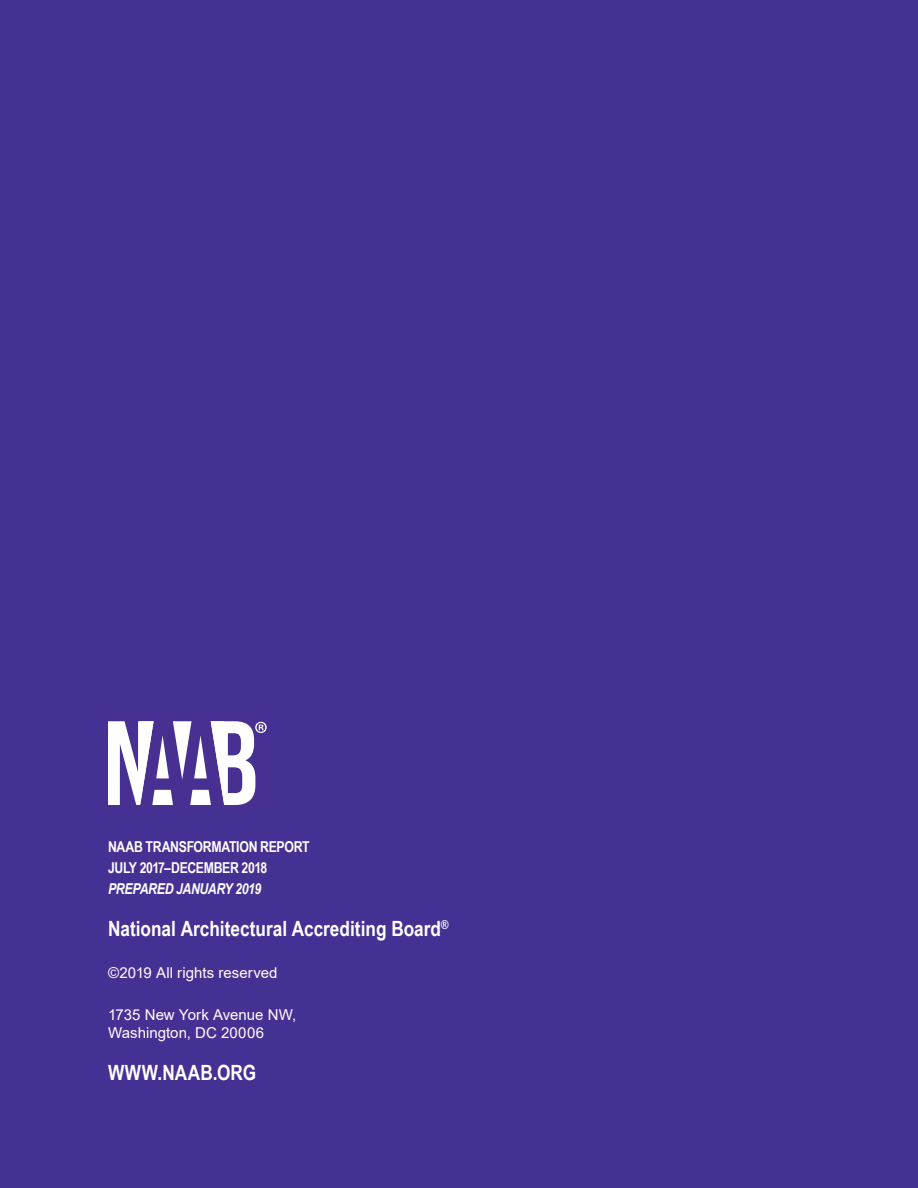
<style>
.page{position:relative;width:918px;height:1188px;background:#443193}
.page>*{position:absolute;margin:0;border:0;box-sizing:border-box;transform-origin:0 0}
.t1{font:700 21px "Arial Narrow";color:#fff}
.t2{font:15px "Arial";letter-spacing:.005em;color:#fff}
.t3{font:700 15px "Arial Narrow";letter-spacing:-.02em;color:#fff}
.t4{font:italic 700 15px "Arial Narrow";letter-spacing:-.025em;color:#fff}
</style>
<div class="page">
<svg style="left:108px;top:721px;width:159px;height:84px"></svg>
<p class="t3" style="left:108px;top:835px;width:203px">NAAB TRANSFORMATION REPORT</p>
<p class="t3" style="left:108px;top:856px;width:161px">JULY 2017–DECEMBER 2018</p>
<p class="t4" style="left:108px;top:877px;width:155px">PREPARED JANUARY 2019</p>
<p class="t1" style="left:108px;top:913px;width:342px">National Architectural Accrediting Board<sup>®</sup></p>
<p class="t2" style="left:108px;top:962px;width:171px">©2019 All rights reserved</p>
<p class="t2" style="left:108px;top:1004px;width:190px">1735 New York Avenue NW,</p>
<p class="t2" style="left:108px;top:1022px;width:158px">Washington, DC 20006</p>
<p class="t1" style="left:108px;top:1057px;width:150px">WWW.NAAB.ORG</p>
</div>
